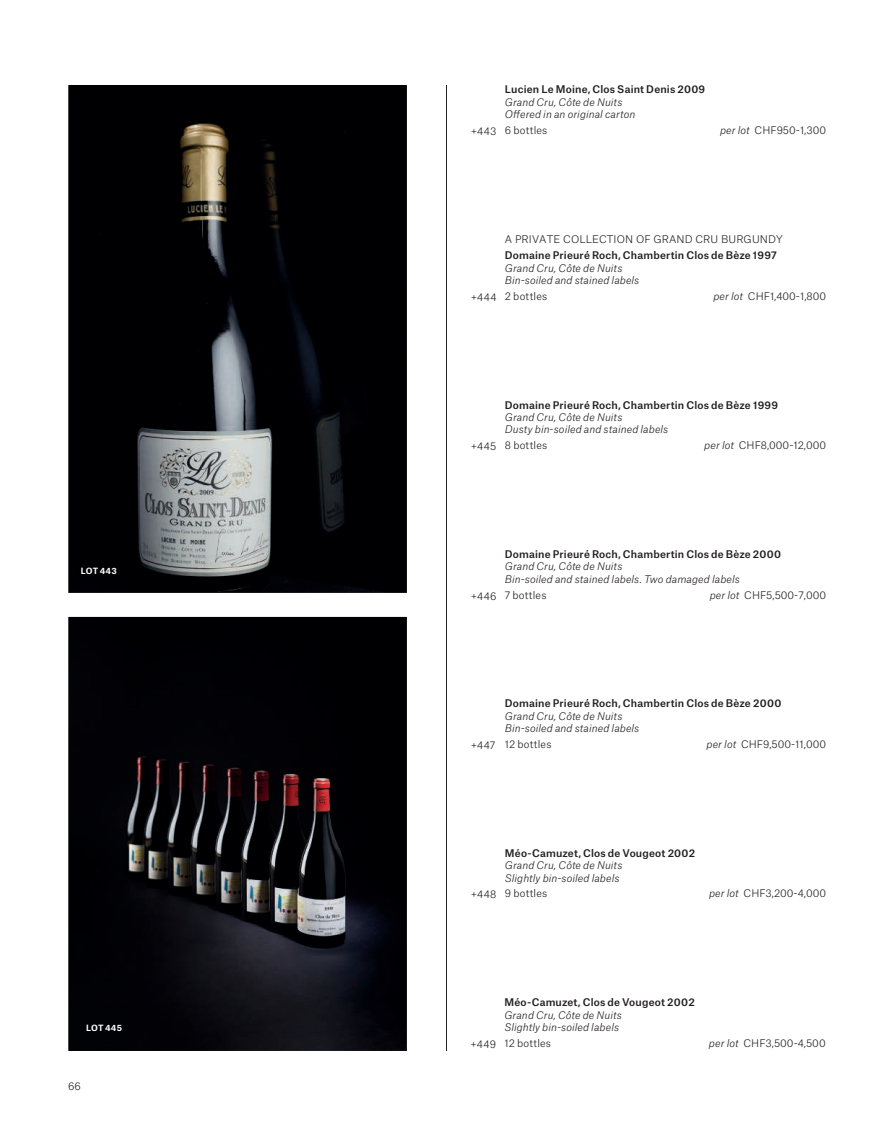
<style>
.page{position:relative;width:894px;height:1136px;background:#fff}
.page>*{position:absolute;margin:0;border:0;box-sizing:border-box;transform-origin:0 0}
.t1{font:italic 300 10.2px/12.3px "Atlas Grotesk";letter-spacing:.01em;color:#231f20}
.t2{font:300 10.2px "Atlas Grotesk";letter-spacing:.01em;color:#231f20}
.t3{font:500 10.2px "Atlas Grotesk";letter-spacing:.02em;color:#231f20}
.t4{font:700 8.25px "Atlas Grotesk";letter-spacing:.025em;color:#fff}
.s1{font-style:italic}
</style>
<div class="page">
<hr style="left:446px;top:85px;width:1px;height:965px;background:#231f20">
<img style="left:68px;top:85px;width:339px;height:507px">
<img style="left:68px;top:616px;width:339px;height:434px">
<p class="t4" style="left:81px;top:566px;width:38px">LOT 443</p>
<p class="t4" style="left:86px;top:1022px;width:37px">LOT 445</p>
<p class="t2" style="left:68px;top:1081px;width:14px">66</p>
<p class="t3" style="left:504px;top:85px;width:202px">Lucien Le Moine, Clos Saint Denis 2009</p>
<p class="t1" style="left:504px;top:96px;width:132px">Grand Cru, Côte de Nuits<br>Ofered in an original carton</p>
<p class="t2" style="left:470px;top:126px;width:78px">+443 6 bottles</p>
<p class="t2" style="left:720px;top:126px;width:107px"><span class="s1">per lot</span> CHF950-1,300</p>
<p class="t2" style="left:505px;top:234px;width:279px">A PRIVATE COLLECTION OF GRAND CRU BURGUNDY</p>
<p class="t3" style="left:504px;top:251px;width:273px">Domaine Prieuré Roch, Chambertin Clos de Bèze 1997</p>
<p class="t1" style="left:504px;top:262px;width:136px">Grand Cru, Côte de Nuits<br>Bin-soiled and stained labels</p>
<p class="t2" style="left:470px;top:291px;width:78px">+444 2 bottles</p>
<p class="t2" style="left:713px;top:291px;width:114px"><span class="s1">per lot</span> CHF1,400-1,800</p>
<p class="t3" style="left:504px;top:400px;width:275px">Domaine Prieuré Roch, Chambertin Clos de Bèze 1999</p>
<p class="t1" style="left:504px;top:411px;width:165px">Grand Cru, Côte de Nuits<br>Dusty bin-soiled and stained labels</p>
<p class="t2" style="left:470px;top:441px;width:78px">+445 8 bottles</p>
<p class="t2" style="left:704px;top:441px;width:123px"><span class="s1">per lot</span> CHF8,000-12,000</p>
<p class="t3" style="left:504px;top:550px;width:278px">Domaine Prieuré Roch, Chambertin Clos de Bèze 2000</p>
<p class="t1" style="left:504px;top:561px;width:236px">Grand Cru, Côte de Nuits<br>Bin-soiled and stained labels. Two damaged labels</p>
<p class="t2" style="left:470px;top:590px;width:77px">+446 7 bottles</p>
<p class="t2" style="left:709px;top:590px;width:118px"><span class="s1">per lot</span> CHF5,500-7,000</p>
<p class="t3" style="left:504px;top:699px;width:278px">Domaine Prieuré Roch, Chambertin Clos de Bèze 2000</p>
<p class="t1" style="left:504px;top:710px;width:136px">Grand Cru, Côte de Nuits<br>Bin-soiled and stained labels</p>
<p class="t2" style="left:470px;top:739px;width:82px">+447 12 bottles</p>
<p class="t2" style="left:706px;top:739px;width:121px"><span class="s1">per lot</span> CHF9,500-11,000</p>
<p class="t3" style="left:504px;top:848px;width:192px">Méo-Camuzet, Clos de Vougeot 2002</p>
<p class="t1" style="left:504px;top:859px;width:119px">Grand Cru, Côte de Nuits<br>Slightly bin-soiled labels</p>
<p class="t2" style="left:470px;top:889px;width:78px">+448 9 bottles</p>
<p class="t2" style="left:708px;top:889px;width:119px"><span class="s1">per lot</span> CHF3,200-4,000</p>
<p class="t3" style="left:504px;top:997px;width:192px">Méo-Camuzet, Clos de Vougeot 2002</p>
<p class="t1" style="left:504px;top:1008px;width:119px">Grand Cru, Côte de Nuits<br>Slightly bin-soiled labels</p>
<p class="t2" style="left:470px;top:1038px;width:82px">+449 12 bottles</p>
<p class="t2" style="left:708px;top:1038px;width:118px"><span class="s1">per lot</span> CHF3,500-4,500</p>
</div>
